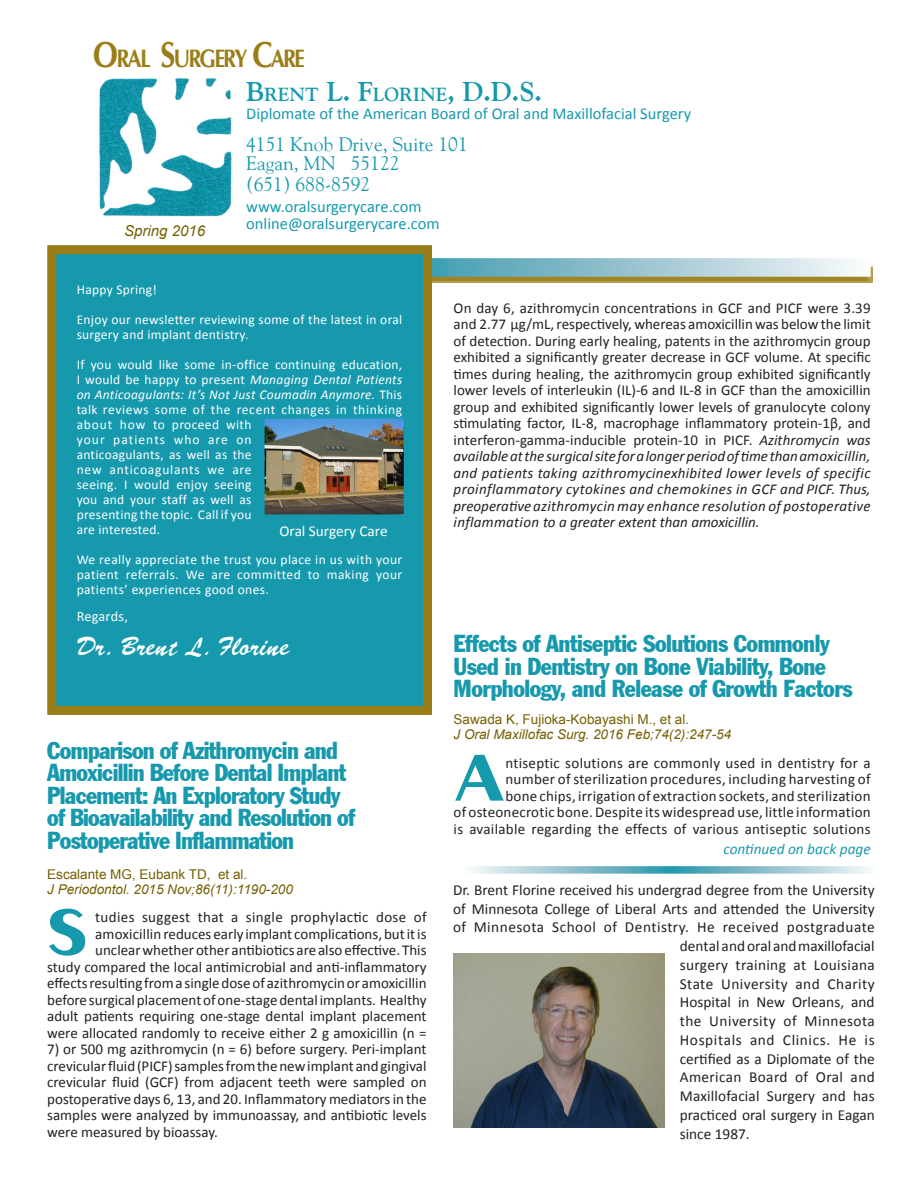
<style>
.page{position:relative;width:918px;height:1188px;background:#fff}
.page>*{position:absolute;margin:0;border:0;box-sizing:border-box;transform-origin:0 0}
.Body_text{font:700 64.8px "Carnati S Si";color:#1699ad}
.t1{font:700 27px "Goudy";color:#1699ad}
.t2{font:25.5px "Signature";color:#fff}
.t3{font:700 25.2px "CG Omega";letter-spacing:-.085em;color:#9a7d16;scale:.85 1}
.Headline{font:24px/22.5px "Franklin Gothic Condensed S Si Condensed";letter-spacing:-.03em;color:#1699ad}
.t4{font:19.5px/20.2px "Goudy";color:#1699ad}
.t5{font:16.5px/16.5px "Calibri";color:#1699ad}
.t6{font:15.3px "Calibri";letter-spacing:.005em;color:#231f20}
.t7{font:15.3px "Calibri";letter-spacing:.035em;color:#231f20}
.t8{font:15.3px "Calibri";letter-spacing:.03em;color:#231f20}
.t9{font:15.3px "Calibri";letter-spacing:.025em;color:#231f20}
.t10{font:15.3px "Calibri";letter-spacing:.04em;color:#231f20}
.Body_text-2{font:italic 15.3px "Calibri";color:#1699ad}
.Body_text-3{font:15px/16.5px "Calibri";color:#231f20;text-align:right}
.Body_text-4{font:15px "Calibri";color:#fff}
.t11{font:italic 15px "Arial";color:#765f00}
.t12{font:14.25px "Calibri";letter-spacing:.015em;color:#fff}
.t13{font:13.5px/15px "Calibri";letter-spacing:.02em;color:#fff}
.Caption2{font:italic 13.5px "Arial";color:#765f00}
.t14{font:13.5px "Arial";color:#765f00}
.s1{font-size:36px}
.s2{font-size:18.9px}
.s3{font-style:italic}
</style>
<div class="page">
<img style="left:99px;top:78px;width:134px;height:138px">
<img style="left:454px;top:953px;width:211px;height:174px">
<svg style="left:432px;top:258px;width:417px;height:2px"></svg>
<div style="left:384px;top:267px;width:489px;height:16px;background:#9a7d16;opacity:.75"></div>
<svg style="left:432px;top:260px;width:439px;height:17px;background:#a0c8d2"></svg>
<div style="left:47px;top:245px;width:385px;height:470px;background:#1699ad;border:9px solid #9a7d16"></div>
<img style="left:265px;top:419px;width:139px;height:95px">
<svg style="left:471px;top:866px;width:400px;height:8px;background:#98c6d2"></svg>
<p class="t3" style="left:93px;top:43px;width:251px"><span class="s1">O</span>RAL <span class="s1">S</span>URGERY <span class="s1">C</span>ARE</p>
<p class="t11" style="left:124px;top:221px;width:82px">Spring 2016</p>
<h2 class="t1" style="left:246px;top:75px;width:297px">B<span class="s2">RENT</span> L. F<span class="s2">LORINE</span>, D.D.S.</h2>
<p class="t5" style="left:246px;top:105px;width:447px">Diplomate of the American Board of Oral and Maxillofacial Surgery</p>
<h3 class="t4" style="left:246px;top:133px;width:223px">4151 Knob Drive, Suite 101<br>Eagan, MN 55122<br>(651) 688-8592</h3>
<p class="t5" style="left:246px;top:198px;width:195px">www.oralsurgerycare.com online@oralsurgerycare.com</p>
<p class="t13" style="left:77px;top:282px;width:82px">Happy Spring!</p>
<p class="t13" style="left:77px;top:312px;width:327px">Enjoy our newsletter reviewing some of the latest in oral surgery and implant dentistry.</p>
<p class="t13" style="left:77px;top:357px;width:327px">If you would like some in-office continuing education, I would be happy to present <span class="s3">Managing Dental Patients on Anticoagulants: It’s Not Just Coumadin Anymore.</span> This talk reviews some of the recent changes in thinking about how to proceed with<br>your patients who are on<br>anticoagulants, as well as the<br>new anticoagulants we are<br>seeing. I would enjoy seeing<br>you and your staff as well as<br>presenting the topic. Call if you<br>are interested.</p>
<p class="t13" style="left:77px;top:552px;width:327px;text-align:justify">We really appreciate the trust you place in us with your patient referrals. We are committed to making your patients’ experiences good ones.</p>
<p class="t12" style="left:77px;top:607px;width:53px">Regards,</p>
<p class="t2" style="left:77px;top:632px;width:214px">Dr. Brent L. Florine</p>
<p class="Body_text-4" style="left:280px;top:521px;width:110px">Oral Surgery Care</p>
<p class="Headline" style="left:47px;top:738px;width:309px">Comparison of Azithromycin and Amoxicillin Before Dental Implant Placement: An Exploratory Study of Bioavailability and Resolution of Postoperative Inflammation</p>
<p class="t14" style="left:47px;top:865px;width:202px">Escalante MG, Eubank TD, et al.</p>
<p class="Caption2" style="left:47px;top:880px;width:247px">J Periodontol. 2015 Nov;86(11):1190-200</p>
<p class="Body_text" style="left:47px;top:897px;width:42px">S</p>
<p class="Body_text-3" style="left:47px;top:909px;width:381px">tudies suggest that a single prophylactic dose of amoxicillin reduces early implant complications, but it is unclear whether other antibiotics are also effective. This<br>study compared the local antimicrobial and anti-inflammatory effects resulting from a single dose of azithromycin or amoxicillin before surgical placement of one-stage dental implants. Healthy adult patients requiring one-stage dental implant placement were allocated randomly to receive either 2 g amoxicillin (n =</p>
<p class="Body_text-3" style="left:47px;top:1041px;width:381px;text-align:justify">7) or 500 mg azithromycin (n = 6) before surgery. Peri-implant crevicular fluid (PICF) samples from the new implant and gingival crevicular fluid (GCF) from adjacent teeth were sampled on postoperative days 6, 13, and 20. Inflammatory mediators in the samples were analyzed by immunoassay, and antibiotic levels were measured by bioassay.</p>
<p class="Body_text-3" style="left:454px;top:300px;width:419px;text-align:justify">On day 6, azithromycin concentrations in GCF and PICF were 3.39 and 2.77 μg/mL, respectively, whereas amoxicillin was below the limit of detection. During early healing, patents in the azithromycin group exhibited a significantly greater decrease in GCF volume. At specific times during healing, the azithromycin group exhibited significantly lower levels of interleukin (IL)-6 and IL-8 in GCF than the amoxicillin group and exhibited significantly lower levels of granulocyte colony stimulating factor, IL-8, macrophage inflammatory protein-1β, and interferon-gamma-inducible protein-10 in PICF. <span class="s3">Azithromycin was available at the surgical site for a longer period of time than amoxicillin, and patients taking azithromycinexhibited lower levels of specific proinflammatory cytokines and chemokines in GCF and PICF. Thus, preoperative azithromycin may enhance resolution of postoperative inflammation to a greater extent than amoxicillin.</span></p>
<p class="Headline" style="left:454px;top:632px;width:400px">Effects of Antiseptic Solutions Commonly<br>Used in Dentistry on Bone Viability, Bone<br>Morphology, and Release of Growth Factors</p>
<p class="t14" style="left:454px;top:711px;width:237px">Sawada K, Fujioka-Kobayashi M., et al.</p>
<p class="Caption2" style="left:454px;top:726px;width:279px">J Oral Maxillofac Surg. 2016 Feb;74(2):247-54</p>
<p class="Body_text" style="left:454px;top:743px;width:53px">A</p>
<p class="Body_text-3" style="left:454px;top:754px;width:419px">ntiseptic solutions are commonly used in dentistry for a number of sterilization procedures, including harvesting of<br>bone chips, irrigation of extraction sockets, and sterilization<br>of osteonecrotic bone. Despite its widespread use, little information is available regarding the effects of various antiseptic solutions</p>
<p class="Body_text-2" style="left:723px;top:838px;width:149px">continued on back page</p>
<p class="t6" style="left:453px;top:880px;width:423px">Dr. Brent Florine received his undergrad degree from the University</p>
<p class="t6" style="left:453px;top:899px;width:423px">of Minnesota College of Liberal Arts and attended the University</p>
<p class="t7" style="left:453px;top:918px;width:423px">of Minnesota School of Dentistry. He received postgraduate</p>
<p class="t6" style="left:680px;top:936px;width:196px">dental and oral and maxillofacial</p>
<p class="t9" style="left:680px;top:955px;width:196px">surgery training at Louisiana</p>
<p class="t8" style="left:680px;top:974px;width:196px">State University and Charity</p>
<p class="t6" style="left:680px;top:993px;width:196px">Hospital in New Orleans, and</p>
<p class="t8" style="left:680px;top:1011px;width:196px">the University of Minnesota</p>
<p class="t10" style="left:680px;top:1030px;width:196px">Hospitals and Clinics. He is</p>
<p class="t6" style="left:680px;top:1049px;width:196px">certified as a Diplomate of the</p>
<p class="t9" style="left:680px;top:1068px;width:196px">American Board of Oral and</p>
<p class="t6" style="left:680px;top:1086px;width:196px">Maxillofacial Surgery and has</p>
<p class="t6" style="left:680px;top:1105px;width:196px">practiced oral surgery in Eagan</p>
<p class="t6" style="left:680px;top:1124px;width:71px">since 1987.</p>
</div>
